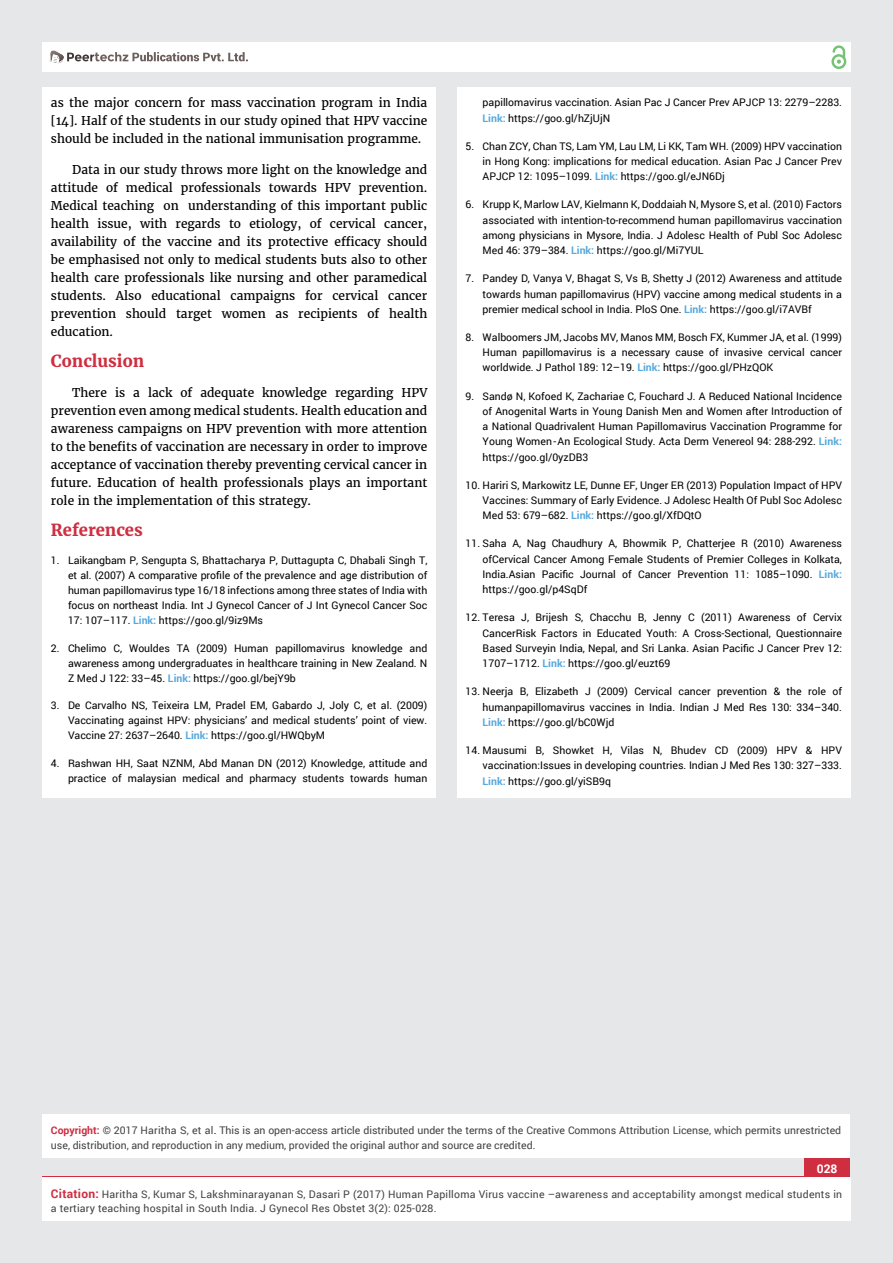
<style>
.page{position:relative;width:893px;height:1263px;background:#e6e7e8}
.page>*{position:absolute;margin:0;border:0;box-sizing:border-box;transform-origin:0 0}
.t1{font:700 16.5px "Merriweather";color:#cf2e41}
.t2{font:12px/18px "Merriweather";color:#000;text-align:justify}
.t3{font:700 12px "Roboto";color:#fff}
.t4{font:10.5px/15.3px "Roboto";color:#000;text-align:justify}
.t5{font:10.5px/15px "Roboto";color:#414042}
.t6{font:10.5px/13.5px "Roboto";letter-spacing:.02em;color:#414042}
.s1{font-weight:700;color:#56a8dd}
.s2{font-weight:700;color:#cf2e41}
.s3{color:#0e0e0e}
.s4{font-weight:700;font-size:12px;color:#cf2e41}
</style>
<div class="page">
<div style="left:42px;top:43px;width:808px;height:29px;background:#fff"></div>
<div style="left:831px;top:54px;width:15px;height:15px;border:2px solid #74c273;border-radius:50%"></div>
<svg style="left:831px;top:45px;width:15px;height:19px"></svg>
<div style="left:804px;top:1157px;width:46px;height:43px;background:#cf2e41"></div>
<svg style="left:49px;top:50px;width:199px;height:14px"></svg>
<div style="left:42px;top:1177px;width:809px;height:43px;background:#fff"></div>
<div style="left:42px;top:1115px;width:808px;height:43px;background:#fff"></div>
<div style="left:42px;top:87px;width:394px;height:710px;background:#fff"></div>
<div style="left:457px;top:87px;width:393px;height:710px;background:#fff"></div>
<p class="t2" style="left:51px;top:94px;width:378px">as the major concern for mass vaccination program in India [14]. Half of the students in our study opined that HPV vaccine should be included in the national immunisation programme.</p>
<p class="t2" style="left:51px;top:161px;width:378px;text-indent:21px">Data in our study throws more light on the knowledge and attitude of medical professionals towards HPV prevention.<br>Medical teaching on understanding of this important public health issue, with regards to etiology, of cervical cancer, availability of the vaccine and its protective efficacy should be emphasised not only to medical students buts also to other health care professionals like nursing and other paramedical students. Also educational campaigns for cervical cancer prevention should target women as recipients of health education.</p>
<h1 class="t1" style="left:51px;top:350px;width:95px">Conclusion</h1>
<p class="t2" style="left:51px;top:384px;width:378px;text-indent:21px">There is a lack of adequate knowledge regarding HPV prevention even among medical students. Health education and awareness campaigns on HPV prevention with more attention to the benefits of vaccination are necessary in order to improve acceptance of vaccination thereby preventing cervical cancer in future. Education of health professionals plays an important role in the implementation of this strategy.</p>
<h1 class="t1" style="left:51px;top:520px;width:93px">References</h1>
<p class="t4" style="left:68px;top:552px;width:361px;text-indent:-17px">1. Laikangbam P, Sengupta S, Bhattacharya P, Duttagupta C, Dhabali Singh T, et al. (2007) A comparative profile of the prevalence and age distribution of human papillomavirus type 16/18 infections among three states of India with focus on northeast India. Int J Gynecol Cancer of J Int Gynecol Cancer Soc 17: 107–117. <span class="s1">Link:</span> https://goo.gl/9iz9Ms</p>
<p class="t4" style="left:68px;top:640px;width:361px;text-indent:-17px">2. Chelimo C, Wouldes TA (2009) Human papillomavirus knowledge and awareness among undergraduates in healthcare training in New Zealand. N Z Med J 122: 33–45. <span class="s1">Link:</span> https://goo.gl/bejY9b</p>
<p class="t4" style="left:68px;top:698px;width:361px;text-indent:-17px">3. De Carvalho NS, Teixeira LM, Pradel EM, Gabardo J, Joly C, et al. (2009)<br>Vaccinating against HPV: physicians’ and medical students’ point of view.<br>Vaccine 27: 2637–2640. <span class="s1">Link:</span> https://goo.gl/HWQbyM</p>
<p class="t4" style="left:51px;top:756px;width:378px;text-align:right">4. Rashwan HH, Saat NZNM, Abd Manan DN (2012) Knowledge, attitude and practice of malaysian medical and pharmacy students towards human</p>
<p class="t4" style="left:483px;top:95px;width:361px">papillomavirus vaccination. Asian Pac J Cancer Prev APJCP 13: 2279–2283.<br><span class="s1">Link:</span> https://goo.gl/hZjUjN</p>
<p class="t4" style="left:483px;top:138px;width:361px;text-indent:-17px">5. Chan ZCY, Chan TS, Lam YM, Lau LM, Li KK, Tam WH. (2009) HPV vaccination in Hong Kong: implications for medical education. Asian Pac J Cancer Prev APJCP 12: 1095–1099. <span class="s1">Link:</span> https://goo.gl/eJN6Dj</p>
<p class="t4" style="left:483px;top:197px;width:361px;text-indent:-17px">6. Krupp K, Marlow LAV, Kielmann K, Doddaiah N, Mysore S, et al. (2010) Factors associated with intention-to-recommend human papillomavirus vaccination among physicians in Mysore, India. J Adolesc Health of Publ Soc Adolesc Med 46: 379–384. <span class="s1">Link:</span> https://goo.gl/Mi7YUL</p>
<p class="t4" style="left:483px;top:271px;width:361px;text-indent:-17px">7. Pandey D, Vanya V, Bhagat S, Vs B, Shetty J (2012) Awareness and attitude towards human papillomavirus (HPV) vaccine among medical students in a premier medical school in India. PloS One. <span class="s1">Link:</span> https://goo.gl/i7AVBf</p>
<p class="t4" style="left:483px;top:329px;width:361px;text-indent:-17px">8. Walboomers JM, Jacobs MV, Manos MM, Bosch FX, Kummer JA, et al. (1999)<br>Human papillomavirus is a necessary cause of invasive cervical cancer worldwide. J Pathol 189: 12–19. <span class="s1">Link:</span> https://goo.gl/PHzQOK</p>
<p class="t4" style="left:483px;top:388px;width:361px;text-indent:-17px">9. Sandø N, Kofoed K, Zachariae C, Fouchard J. A Reduced National Incidence of Anogenital Warts in Young Danish Men and Women after Introduction of a National Quadrivalent Human Papillomavirus Vaccination Programme for Young Women - An Ecological Study. Acta Derm Venereol 94: 288-292. <span class="s1">Link: </span>https://goo.gl/0yzDB3</p>
<p class="t4" style="left:483px;top:477px;width:361px;text-indent:-17px">10. Hariri S, Markowitz LE, Dunne EF, Unger ER (2013) Population Impact of HPV Vaccines: Summary of Early Evidence. J Adolesc Health Of Publ Soc Adolesc Med 53: 679–682. <span class="s1">Link:</span> https://goo.gl/XfDQtO</p>
<p class="t4" style="left:483px;top:536px;width:361px;text-indent:-17px">11. Saha A, Nag Chaudhury A, Bhowmik P, Chatterjee R (2010) Awareness ofCervical Cancer Among Female Students of Premier Colleges in Kolkata, India.Asian Pacific Journal of Cancer Prevention 11: 1085–1090. <span class="s1">Link: </span>https://goo.gl/p4SqDf</p>
<p class="t4" style="left:483px;top:610px;width:361px;text-indent:-17px">12. Teresa J, Brijesh S, Chacchu B, Jenny C (2011) Awareness of Cervix CancerRisk Factors in Educated Youth: A Cross-Sectional, Questionnaire Based Surveyin India, Nepal, and Sri Lanka. Asian Pacific J Cancer Prev 12:<br>1707–1712. <span class="s1">Link:</span> https://goo.gl/euzt69</p>
<p class="t4" style="left:483px;top:684px;width:361px;text-indent:-17px">13. Neerja B, Elizabeth J (2009) Cervical cancer prevention &amp; the role of humanpapillomavirus vaccines in India. Indian J Med Res 130: 334–340.<br><span class="s1">Link:</span> https://goo.gl/bC0Wjd</p>
<p class="t4" style="left:483px;top:742px;width:361px;text-indent:-17px">14. Mausumi B, Showket H, Vilas N, Bhudev CD (2009) HPV &amp; HPV vaccination:Issues in developing countries. Indian J Med Res 130: 327–333.<br><span class="s1">Link:</span> https://goo.gl/yiSB9q</p>
<p class="t5" style="left:51px;top:1123px;width:792px"><span class="s2">Copyright:</span> © 2017 Haritha S, et al<span class="s3">.</span> This is an open-access article distributed under the terms of the Creative Commons Attribution License, which permits unrestricted use, distribution, and reproduction in any medium, provided the original author and source are credited.</p>
<p class="t3" style="left:817px;top:1161px;width:22px">028</p>
<p class="t6" style="left:51px;top:1188px;width:793px"><span class="s4">Citation:</span> Haritha S, Kumar S, Lakshminarayanan S, Dasari P (2017) Human Papilloma Virus vaccine –awareness and acceptability amongst medical students in a tertiary teaching hospital in South India. J Gynecol Res Obstet 3(2): 025-028.</p>
</div>
